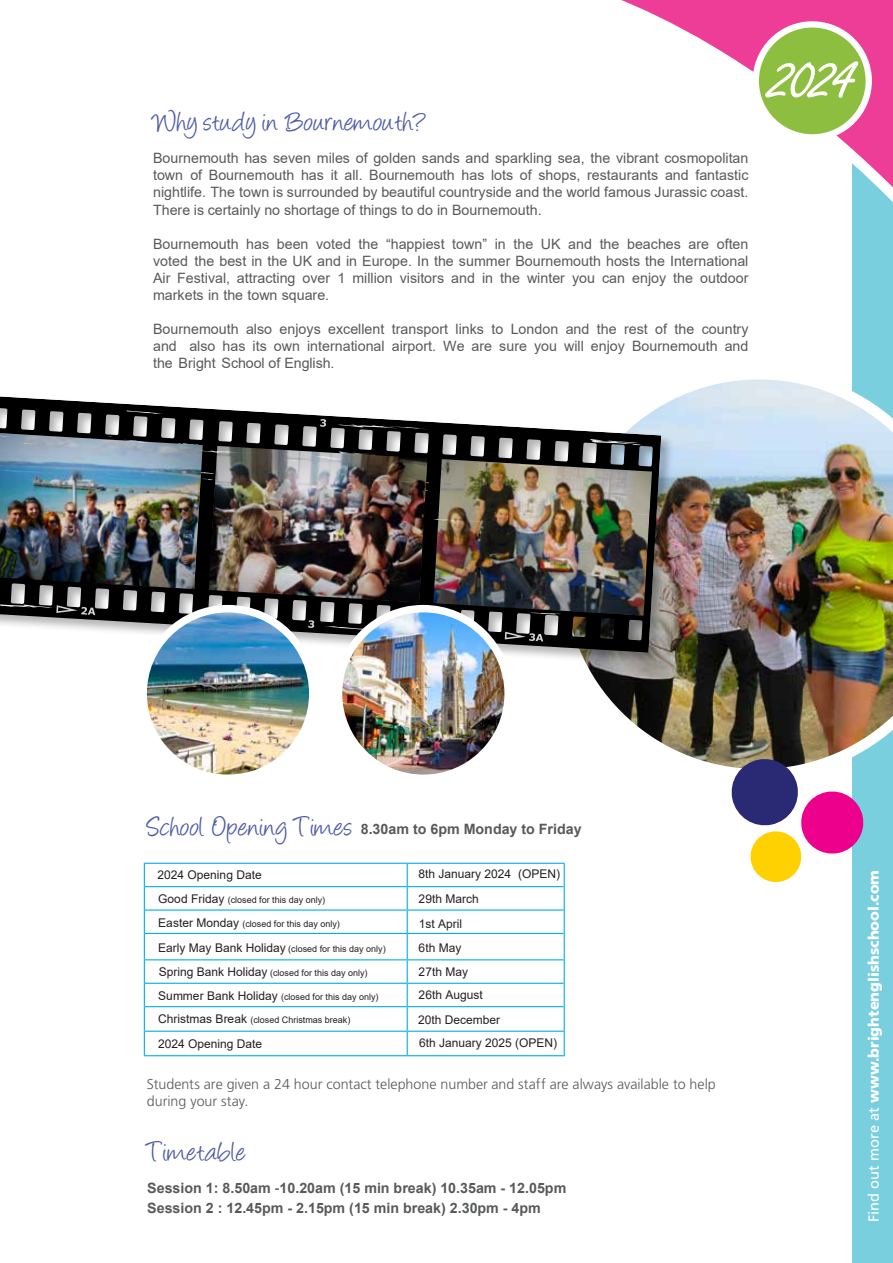
<style>
.page{position:relative;width:893px;height:1263px;background:#fff}
.page>*{position:absolute;margin:0;border:0;box-sizing:border-box;transform-origin:0 0}
.t1{font:72px "Freestyle Script";color:#fff}
.t2{font:30px "Vancouver";color:#4e5ba8}
.t3{font:900 14.7px "Frutiger";color:#fff}
.t4{font:14.25px/17.1px "Arial";color:#58595b;text-align:justify}
.t5{font:700 14.25px/20.1px "Arial";color:#58595b}
.t6{font:300 14.25px/17.1px "Frutiger";color:#58595b}
.t7{font:12px/22.5px "Arial";color:#231f20}
.t8{font:9px "Arial";color:#231f20}
.s1{font-family:"Vancouver";font-weight:400;font-size:30px;color:#4e5ba8}
.s2{font-size:12px}
.s3{font-family:"Frutiger"}
.s4{font-style:inherit}
.s5{font-weight:400}
</style>
<div class="page">
<div style="left:853px;top:0;width:40px;height:1263px;background:#7acfdf"></div>
<img style="left:587px;top:369px;width:306px;height:398px">
<div style="left:0;top:328px;width:675px;height:338px;background:#000;opacity:.3"></div>
<svg style="left:0;top:396px;width:661px;height:256px"></svg>
<svg style="left:0;top:410px;width:652px;height:231px"></svg>
<img style="left:0;top:433px;width:203px;height:156px">
<svg style="left:729px;top:756px;width:137px;height:128px"></svg>
<svg style="left:621px;top:0;width:272px;height:241px"></svg>
<img style="left:143px;top:609px;width:170px;height:169px;border-radius:85px">
<div style="left:139px;top:605px;width:178px;height:177px;border:8px solid #fff;border-radius:50%"></div>
<img style="left:338px;top:609px;width:170px;height:169px;border-radius:85px">
<div style="left:335px;top:605px;width:177px;height:177px;border:8px solid #fff;border-radius:50%"></div>
<img style="left:208px;top:444px;width:220px;height:158px">
<img style="left:433px;top:459px;width:220px;height:157px">
<div style="left:756px;top:24px;width:113px;height:113px;background:#8ebe3f;border-radius:50%"></div>
<div style="left:753px;top:21px;width:119px;height:120px;border:6px solid #fff;border-radius:50%"></div>
<svg style="left:145px;top:864px;width:419px;height:191px"></svg>
<hr style="left:144px;top:863px;width:263px;height:1px;background:#00aeef">
<hr style="left:407px;top:863px;width:158px;height:1px;background:#00aeef">
<hr style="left:144px;top:1031px;width:263px;height:1px;background:#00aeef">
<svg style="left:144px;top:864px;width:1px;height:191px"></svg>
<hr style="left:407px;top:1031px;width:158px;height:1px;background:#00aeef">
<svg style="left:407px;top:864px;width:1px;height:191px"></svg>
<svg style="left:564px;top:864px;width:1px;height:191px"></svg>
<hr style="left:144px;top:1055px;width:263px;height:1px;background:#00aeef">
<hr style="left:407px;top:1055px;width:158px;height:1px;background:#00aeef">
<hr style="left:145px;top:886px;width:262px;height:1px;background:#00aeef">
<hr style="left:407px;top:886px;width:157px;height:1px;background:#00aeef">
<hr style="left:145px;top:909px;width:262px;height:2px;background:#00aeef">
<hr style="left:407px;top:909px;width:157px;height:2px;background:#00aeef">
<hr style="left:145px;top:933px;width:262px;height:1px;background:#00aeef">
<hr style="left:407px;top:933px;width:157px;height:1px;background:#00aeef">
<hr style="left:145px;top:959px;width:262px;height:1px;background:#00aeef">
<hr style="left:407px;top:959px;width:157px;height:1px;background:#00aeef">
<hr style="left:145px;top:983px;width:262px;height:1px;background:#00aeef">
<hr style="left:407px;top:983px;width:157px;height:1px;background:#00aeef">
<hr style="left:145px;top:1006px;width:262px;height:1px;background:#00aeef">
<hr style="left:407px;top:1006px;width:157px;height:1px;background:#00aeef">
<h2 class="t2" style="left:153px;top:101px;width:275px">Why study in Bournemouth?</h2>
<p class="t4" style="left:153px;top:150px;width:597px">Bournemouth has seven miles of golden sands and sparkling sea, the vibrant cosmopolitan town of Bournemouth has it all. Bournemouth has lots of shops, restaurants and fantastic nightlife. The town is surrounded by beautiful countryside and the world famous Jurassic coast.<br>There is certainly no shortage of things to do in Bournemouth.</p>
<p class="t4" style="left:153px;top:235px;width:597px">Bournemouth has been voted the “happiest town” in the UK and the beaches are often voted the best in the UK and in Europe. In the summer Bournemouth hosts the International Air Festival, attracting over 1 million visitors and in the winter you can enjoy the outdoor markets in the town square.</p>
<p class="t4" style="left:153px;top:321px;width:597px">Bournemouth also enjoys excellent transport links to London and the rest of the country and also has its own international airport. We are sure you will enjoy Bournemouth and the Bright School of English.</p>
<h1 class="t1" style="left:770px;top:38px;width:89px">2024</h1>
<p class="t5" style="left:145px;top:819px;width:438px"><span class="s1">School Opening Times</span> 8.30am to 6pm Monday to Friday</p>
<p class="t7" style="left:158px;top:864px;width:106px">2024 Opening Date</p>
<p class="t7" style="left:419px;top:863px;width:143px">8th January 2024 (OPEN)</p>
<p class="t8" style="left:158px;top:894px;width:168px"><span class="s2">Good Friday</span> (closed for this day only)</p>
<p class="t7" style="left:419px;top:888px;width:62px">29th March</p>
<p class="t8" style="left:158px;top:917px;width:183px"><span class="s2">Easter Monday</span> (closed for this day only)</p>
<p class="t7" style="left:419px;top:912px;width:45px">1st April</p>
<p class="t8" style="left:158px;top:942px;width:229px"><span class="s2">Early May Bank Holiday</span> (closed for this day only)</p>
<p class="t7" style="left:419px;top:936px;width:44px">6th May</p>
<p class="t8" style="left:159px;top:967px;width:210px"><span class="s2">Spring Bank Holiday</span> (closed for this day only)</p>
<p class="t7" style="left:419px;top:961px;width:51px">27th May</p>
<p class="t8" style="left:158px;top:990px;width:222px"><span class="s2">Summer Bank Holiday</span> (closed for this day only)</p>
<p class="t7" style="left:419px;top:984px;width:66px">26th August</p>
<p class="t8" style="left:158px;top:1014px;width:194px"><span class="s2">Christmas Break</span> (closed Christmas break)</p>
<p class="t7" style="left:418px;top:1009px;width:141px">20th December<br>6th January 2025 (OPEN)</p>
<p class="t7" style="left:158px;top:1032px;width:106px">2024 Opening Date</p>
<p class="t6" style="left:147px;top:1075px;width:570px">Students are given a 24 hour contact telephone number and staff are always available to help during your stay.</p>
<h2 class="t2" style="left:147px;top:1131px;width:101px">Timetable</h2>
<p class="t5" style="left:147px;top:1178px;width:421px">Session 1: 8.50am <span class="s3">-</span> 10.20am (1<span class="s4">5</span> min break) 10.3<span class="s4">5</span>am - 12<span class="s4">.05</span>pm<br>Session 2 : 12.<span class="s4">45</span>pm - 2<span class="s4">.15</span>pm (<span class="s4">15</span> min break) 2.<span class="s4">30</span>pm - <span class="s4">4</span>pm</p>
<p class="t3" style="left:865px;top:1222px;width:354px;rotate:-90deg"><span class="s5">Find out more at</span> www.brightenglishschool.com</p>
</div>
